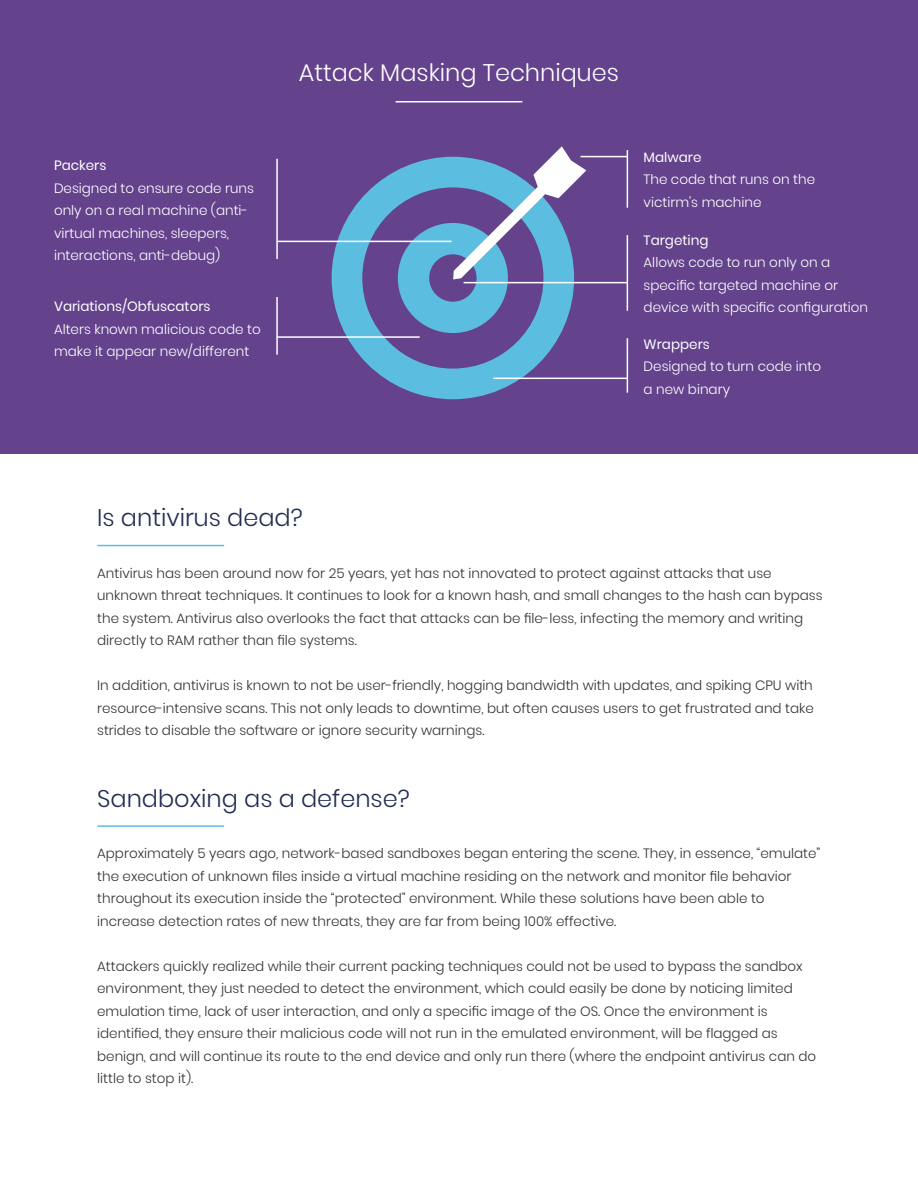
<style>
.page{position:relative;width:918px;height:1188px;background:#fff}
.page>*{position:absolute;margin:0;border:0;box-sizing:border-box;transform-origin:0 0}
.t1{font:300 24px "Poppins";color:#212c52}
.t2{font:300 24px "Poppins";color:#fff}
.t3{font:300 13.5px/22.5px "Poppins";color:#333}
.t4{font:300 13.5px/22.5px "Poppins";color:#fff}
.t5{font:13.5px "Poppins";color:#fff}
</style>
<div class="page">
<div style="left:0;top:0;width:918px;height:453px;background:#64428c"></div>
<hr style="left:396px;top:101px;width:126px;height:1px;background:#fff">
<div style="left:332px;top:157px;width:242px;height:242px;background:#5bbee1;border-radius:50%"></div>
<div style="left:362px;top:187px;width:181px;height:182px;background:#64428c;border-radius:50%"></div>
<div style="left:398px;top:223px;width:110px;height:110px;background:#5bbee1;border-radius:50%"></div>
<div style="left:429px;top:254px;width:48px;height:48px;background:#64428c;border-radius:50%"></div>
<svg style="left:453px;top:146px;width:133px;height:133px"></svg>
<hr style="left:97px;top:545px;width:127px;height:1px;background:#5bbee1">
<hr style="left:97px;top:825px;width:127px;height:2px;background:#5bbee1">
<hr style="left:581px;top:156px;width:46px;height:1px;background:#fff">
<hr style="left:464px;top:282px;width:163px;height:1px;background:#fff">
<hr style="left:627px;top:150px;width:1px;height:58px;background:#fff">
<hr style="left:627px;top:235px;width:1px;height:76px;background:#fff">
<hr style="left:493px;top:378px;width:134px;height:1px;background:#fff">
<hr style="left:627px;top:338px;width:1px;height:55px;background:#fff">
<hr style="left:277px;top:336px;width:143px;height:2px;background:#fff">
<hr style="left:276px;top:297px;width:2px;height:58px;background:#fff">
<hr style="left:277px;top:241px;width:175px;height:1px;background:#fff">
<hr style="left:276px;top:159px;width:2px;height:100px;background:#fff">
<p class="t5" style="left:54px;top:157px;width:54px">Packers</p>
<p class="t4" style="left:54px;top:177px;width:201px">Designed to ensure code runs only on a real machine (anti&shy;virtual machines, sleepers, interactions, anti-debug)</p>
<h1 class="t2" style="left:299px;top:59px;width:322px">Attack Masking Techniques</h1>
<p class="t5" style="left:644px;top:149px;width:59px">Malware</p>
<p class="t4" style="left:644px;top:169px;width:173px">The code that runs on the victirm's machine</p>
<p class="t5" style="left:644px;top:232px;width:66px">Targeting</p>
<p class="t4" style="left:644px;top:251px;width:196px">Allows code to run only on a specific targeted machine or</p>
<p class="t5" style="left:54px;top:299px;width:158px">Variations/Obfuscators</p>
<p class="t4" style="left:644px;top:296px;width:226px">device with specific configuration</p>
<p class="t4" style="left:54px;top:318px;width:208px">Alters known malicious code to make it appear new/different</p>
<p class="t5" style="left:644px;top:336px;width:68px">Wrappers</p>
<p class="t4" style="left:644px;top:355px;width:179px">Designed to turn code into a new binary</p>
<h1 class="t1" style="left:97px;top:504px;width:207px">Is antivirus dead?</h1>
<p class="t3" style="left:97px;top:562px;width:727px">Antivirus has been around now for 25 years, yet has not innovated to protect against attacks that use unknown threat techniques. It continues to look for a known hash, and small changes to the hash can bypass the system. Antivirus also overlooks the fact that attacks can be file-less, infecting the memory and writing directly to RAM rather than file systems.</p>
<p class="t3" style="left:97px;top:674px;width:718px;text-align:justify">In addition, antivirus is known to not be user-friendly, hogging bandwidth with updates, and spiking CPU with resource-intensive scans. This not only leads to downtime, but often causes users to get frustrated and take strides to disable the software or ignore security warnings.</p>
<h1 class="t1" style="left:97px;top:784px;width:314px">Sandboxing as a defense?</h1>
<p class="t3" style="left:97px;top:842px;width:725px">Approximately 5 years ago, network-based sandboxes began entering the scene. They, in essence, “emulate” the execution of unknown files inside a virtual machine residing on the network and monitor file behavior throughout its execution inside the “protected” environment. While these solutions have been able to increase detection rates of new threats, they are far from being 100% effective.</p>
<p class="t3" style="left:97px;top:955px;width:721px">Attackers quickly realized while their current packing techniques could not be used to bypass the sandbox environment, they just needed to detect the environment, which could easily be done by noticing limited emulation time, lack of user interaction, and only a specific image of the OS. Once the environment is identified, they ensure their malicious code will not run in the emulated environment, will be flagged as benign, and will continue its route to the end device and only run there (where the endpoint antivirus can do little to stop it).</p>
</div>
